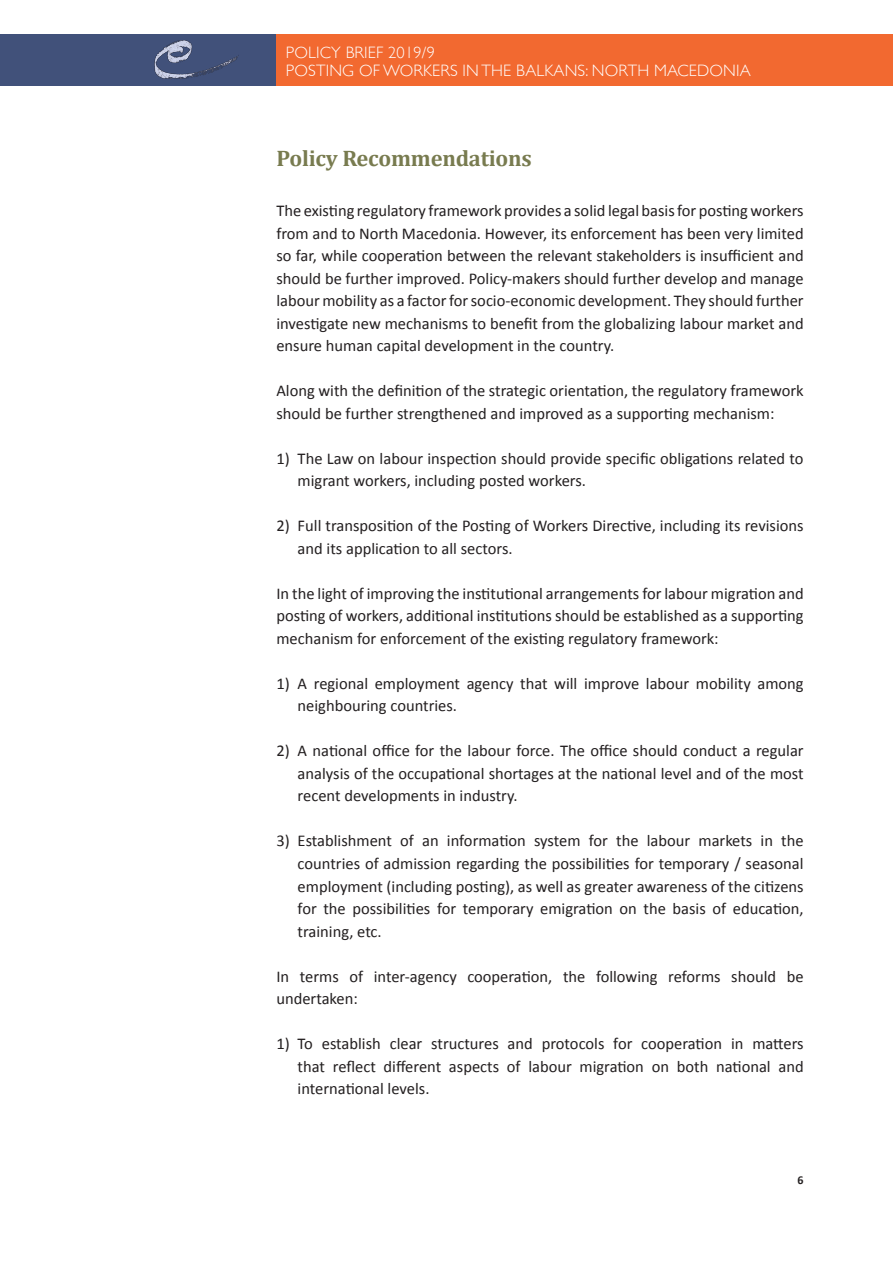
<style>
.page{position:relative;width:893px;height:1263px;background:#fff}
.page>*{position:absolute;margin:0;border:0;box-sizing:border-box;transform-origin:0 0}
.t1{font:700 22.5px "Cambria";letter-spacing:-.01em;color:#787b4f}
.t2{font:16.5px/22.5px "Calibri";color:#231f20;text-align:justify}
.t3{font:300 16.5px/18px "Gill Sans";letter-spacing:.01em;color:#fff}
.t4{font:700 12px "Calibri";color:#231f20}
</style>
<div class="page">
<div style="left:0;top:34px;width:276px;height:51px;background:#41517a"></div>
<img style="left:154px;top:40px;width:85px;height:39px">
<div style="left:276px;top:34px;width:617px;height:51px;background:#f26930"></div>
<p class="t3" style="left:286px;top:43px;width:466px">POLICY BRIEF 2019/9<br>POSTING OF WORKERS IN THE BALKANS: NORTH MACEDONIA</p>
<h1 class="t1" style="left:276px;top:145px;width:257px">Policy Recommendations</h1>
<p class="t2" style="left:276px;top:199px;width:529px">The existing regulatory framework provides a solid legal basis for posting workers from and to North Macedonia. However, its enforcement has been very limited so far, while cooperation between the relevant stakeholders is insufficient and should be further improved. Policy-makers should further develop and manage labour mobility as a factor for socio-economic development. They should further investigate new mechanisms to benefit from the globalizing labour market and ensure human capital development in the country.</p>
<p class="t2" style="left:276px;top:379px;width:529px">Along with the definition of the strategic orientation, the regulatory framework should be further strengthened and improved as a supporting mechanism:</p>
<p class="t2" style="left:298px;top:446px;width:507px;text-indent:-21px">1) The Law on labour inspection should provide specific obligations related to migrant workers, including posted workers.</p>
<p class="t2" style="left:298px;top:514px;width:507px;text-indent:-21px">2) Full transposition of the Posting of Workers Directive, including its revisions and its application to all sectors.</p>
<p class="t2" style="left:276px;top:581px;width:529px">In the light of improving the institutional arrangements for labour migration and posting of workers, additional institutions should be established as a supporting mechanism for enforcement of the existing regulatory framework:</p>
<p class="t2" style="left:298px;top:671px;width:507px;text-indent:-21px">1) A regional employment agency that will improve labour mobility among neighbouring countries.</p>
<p class="t2" style="left:298px;top:739px;width:507px;text-indent:-21px">2) A national office for the labour force. The office should conduct a regular analysis of the occupational shortages at the national level and of the most recent developments in industry.</p>
<p class="t2" style="left:298px;top:829px;width:507px;text-indent:-21px">3) Establishment of an information system for the labour markets in the countries of admission regarding the possibilities for temporary / seasonal employment (including posting), as well as greater awareness of the citizens for the possibilities for temporary emigration on the basis of education, training, etc.</p>
<p class="t2" style="left:276px;top:964px;width:529px">In terms of inter-agency cooperation, the following reforms should be undertaken:</p>
<p class="t2" style="left:298px;top:1031px;width:507px;text-indent:-21px">1) To establish clear structures and protocols for cooperation in matters that reflect different aspects of labour migration on both national and international levels.</p>
<p class="t4" style="left:798px;top:1172px;width:8px">6</p>
</div>
